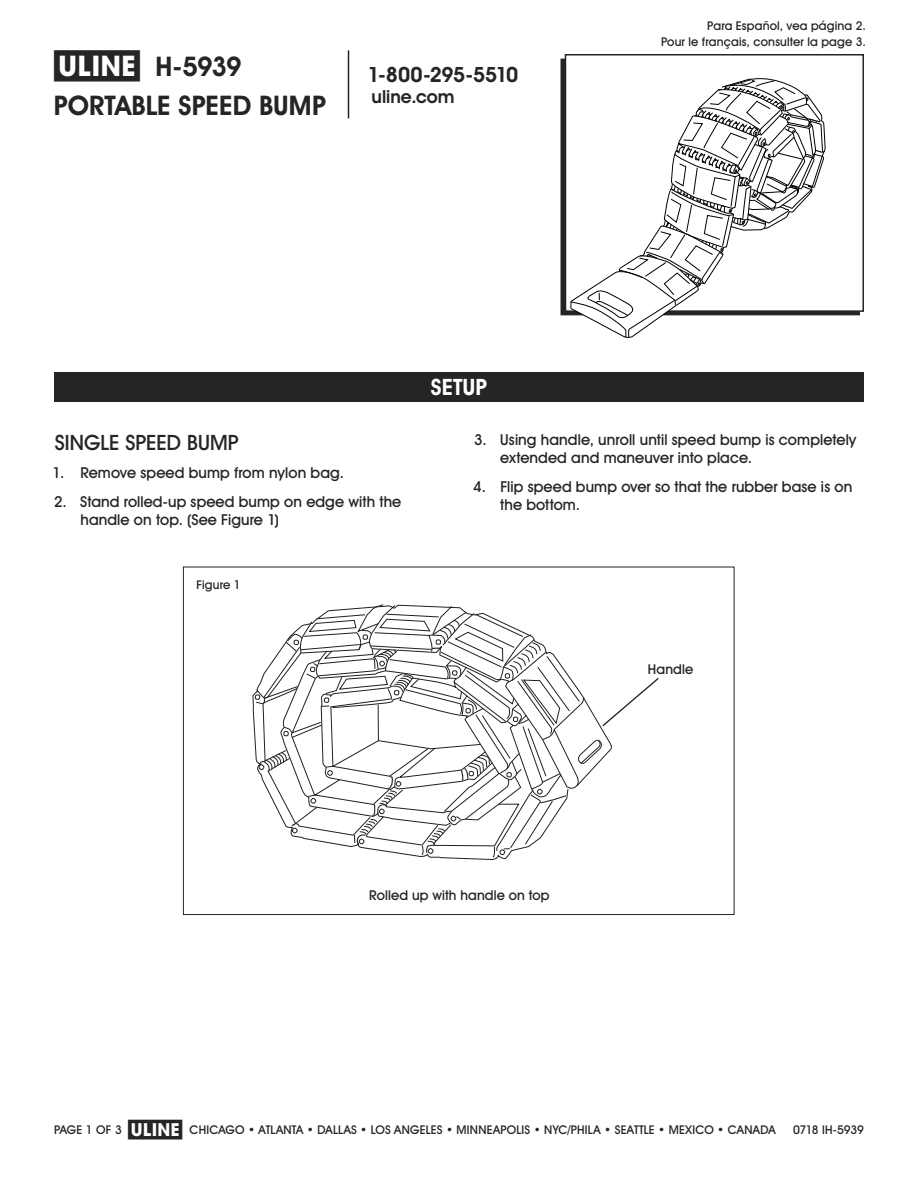
<style>
.page{position:relative;width:918px;height:1188px;background:#fff}
.page>*{position:absolute;margin:0;border:0;box-sizing:border-box;transform-origin:0 0}
.t1{font:700 27px/38.7px "Uline Two Knine";letter-spacing:.005em;color:#252525}
.t2{font:700 22.5px "Uline Two Knine";color:#fff}
.t3{font:21px "Uline Two Knine";letter-spacing:.005em;color:#252525}
.t4{font:700 21px "Uline Two Knine";letter-spacing:-.02em;color:#252525}
.t5{font:700 18px "Uline Two Knine";color:#252525}
.t6{font:15px/18px "Uline Two Knine";letter-spacing:.005em;color:#252525}
.t7{font:13.5px "Uline Two Knine";letter-spacing:.01em;color:#252525}
.t8{font:12px/16.8px "Uline Two Knine";letter-spacing:.015em;color:#252525;text-align:right}
.t9{font:12px "Uline Two Knine";letter-spacing:-.025em;color:#252525}
.s1{font-size:28.5px}
.s2{font-size:18px}
</style>
<div class="page">
<hr style="left:348px;top:50px;width:1px;height:68px;background:#252525">
<div style="left:54px;top:372px;width:810px;height:30px;background:#252525"></div>
<div style="left:565px;top:54px;width:299px;height:258px;border:2px solid #252525"></div>
<svg style="left:571px;top:79px;width:254px;height:259px"></svg>
<svg style="left:255px;top:604px;width:404px;height:254px"></svg>
<h1 class="t1" style="left:54px;top:47px;width:273px"><span class="s1">π</span> H-5939<br>PORTABLE SPEED BUMP</h1>
<h3 class="t4" style="left:368px;top:62px;width:152px">1-800-295-5510</h3>
<p class="t5" style="left:372px;top:86px;width:84px">uline.com</p>
<h2 class="t2" style="left:431px;top:374px;width:58px">SETUP</h2>
<p class="t8" style="left:661px;top:17px;width:206px">Para Español, vea página 2.<br>Pour le français, consulter la page 3.</p>
<h3 class="t3" style="left:55px;top:429px;width:186px">SINGLE SPEED BUMP</h3>
<p class="t6" style="left:53px;top:464px;width:293px">1. Remove speed bump from nylon bag.</p>
<p class="t6" style="left:80px;top:493px;width:322px;text-indent:-26px">2. Stand rolled-up speed bump on edge with the handle on top. (See Figure 1)</p>
<p class="t8" style="left:197px;top:576px;width:46px">Figure 1</p>
<p class="t6" style="left:500px;top:430px;width:358px;text-indent:-26px">3. Using handle, unroll until speed bump is completely extended and maneuver into place.</p>
<p class="t6" style="left:500px;top:477px;width:353px;text-indent:-27px">4. Flip speed bump over so that the rubber base is on the bottom.</p>
<p class="t7" style="left:648px;top:661px;width:47px">Handle</p>
<p class="t7" style="left:369px;top:887px;width:182px">Rolled up with handle on top</p>
<p class="t8" style="left:128px;top:1121px;width:649px"><span class="s2">π</span> CHICAGO • ATLANTA • DALLAS • LOS ANGELES • MINNEAPOLIS • NYC/PHILA • SEATTLE • MEXICO • CANADA</p>
<p class="t8" style="left:54px;top:1121px;width:69px">PAGE 1 OF 3</p>
<p class="t9" style="left:793px;top:1122px;width:72px">0718 IH-5939</p>
</div>
